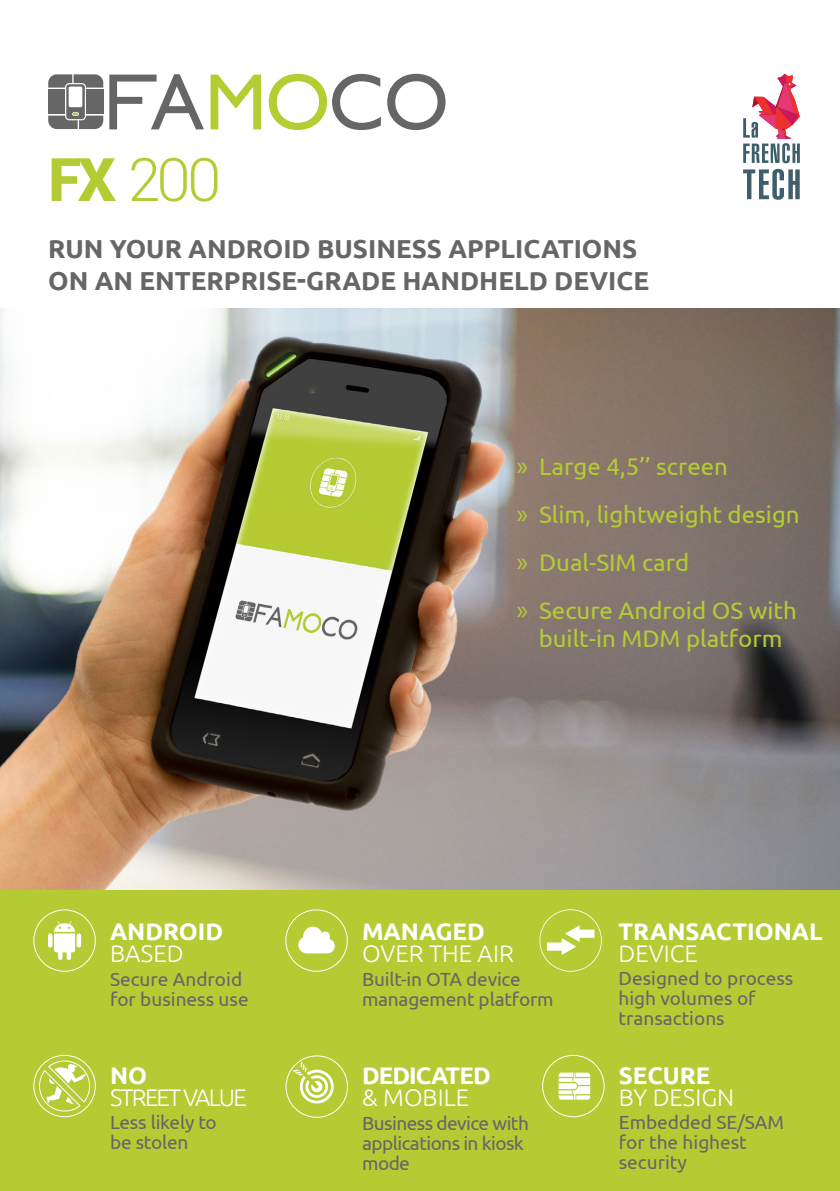
<style>
.page{position:relative;width:840px;height:1191px;background:#fff}
.page>*{position:absolute;margin:0;border:0;box-sizing:border-box;transform-origin:0 0}
.t1{font:300 60px "Roboto";color:#b5cb34}
.t2{font:700 26px/31.2px "Ubuntu";color:#666}
.t3{font:24px/48px "Ubuntu";color:#b5cb34}
.t4{font:300 24px "Ubuntu";color:#fff}
.t5{font:700 24px "Ubuntu";color:#fff}
.t6{font:300 24px "Ubuntu";letter-spacing:-.075em;color:#fff}
.t7{font:700 24px "Ubuntu";letter-spacing:-.04em;color:#fff}
.t8{font:19px/20px "Ubuntu";color:#666}
.t9{font:19px/20px "Ubuntu";letter-spacing:-.03em;color:#666}
.s1{font-weight:900}
.s2{font-family:"Myriad Pro";font-size:28px;color:#b5cc33}
</style>
<div class="page">
<svg style="left:109px;top:74px;width:95px;height:55px"></svg>
<svg style="left:210px;top:75px;width:51px;height:54px"></svg>
<svg style="left:268px;top:74px;width:112px;height:56px"></svg>
<svg style="left:387px;top:74px;width:58px;height:56px"></svg>
<svg style="left:48px;top:74px;width:55px;height:55px"></svg>
<svg style="left:743px;top:169px;width:56px;height:31px"></svg>
<svg style="left:743px;top:74px;width:56px;height:89px"></svg>
<img style="left:0;top:309px;width:839px;height:581px">
<div style="left:0;top:890px;width:839px;height:301px;background:#b5cb34"></div>
<div style="left:33px;top:909px;width:63px;height:62px;border:1px solid #fff;border-radius:50%"></div>
<svg style="left:54px;top:921px;width:21px;height:39px"></svg>
<hr style="left:48px;top:933px;width:4px;height:14px;background:#fff;border-radius:2px">
<hr style="left:77px;top:933px;width:4px;height:14px;background:#fff;border-radius:2px">
<svg style="left:33px;top:1054px;width:63px;height:63px"></svg>
<svg style="left:539px;top:909px;width:62px;height:62px"></svg>
<div style="left:285px;top:1055px;width:63px;height:62px;border:1px solid #fff;border-radius:50%"></div>
<svg style="left:292px;top:1061px;width:41px;height:42px"></svg>
<svg style="left:298px;top:926px;width:36px;height:27px"></svg>
<div style="left:285px;top:909px;width:62px;height:62px;border:1px solid #fff;border-radius:50%"></div>
<svg style="left:558px;top:1072px;width:32px;height:27px"></svg>
<div style="left:542px;top:1054px;width:62px;height:63px;border:1px solid #fff;border-radius:50%"></div>
<h1 class="t1" style="left:48px;top:145px;width:174px"><span class="s1">FX</span> 200</h1>
<h2 class="t2" style="left:48px;top:233px;width:602px">RUN YOUR ANDROID BUSINESS APPLICATIONS<br>ON AN ENTERPRISE-GRADE HANDHELD DEVICE</h2>
<p class="t5" style="left:110px;top:918px;width:114px">ANDROID</p>
<p class="t4" style="left:110px;top:940px;width:75px">BASED</p>
<p class="t8" style="left:110px;top:968px;width:140px">Secure Android for business use</p>
<p class="t5" style="left:110px;top:1061px;width:39px">NO</p>
<p class="t6" style="left:110px;top:1083px;width:138px">STREET VALUE</p>
<p class="t8" style="left:110px;top:1112px;width:108px">Less likely to be stolen</p>
<p class="t3" style="left:516px;top:442px;width:284px"><span class="s2">»</span> Large 4,5’’ screen<br><span class="s2">»</span> Slim, lightweight design <span class="s2">»</span> Dual-SIM card<br><span class="s2">»</span> Secure Android OS with</p>
<p class="t3" style="left:538px;top:614px;width:245px">built-in MDM platform</p>
<p class="t5" style="left:362px;top:918px;width:124px">MANAGED</p>
<p class="t4" style="left:362px;top:940px;width:153px">OVER THE AIR</p>
<p class="t8" style="left:362px;top:968px;width:193px">Built-in OTA device management platform</p>
<p class="t7" style="left:362px;top:1062px;width:130px">DEDICATED</p>
<p class="t4" style="left:362px;top:1084px;width:108px">&amp; MOBILE</p>
<p class="t9" style="left:362px;top:1112px;width:168px">Business device with applications in kiosk mode</p>
<p class="t5" style="left:618px;top:917px;width:205px">TRANSACTIONAL</p>
<p class="t4" style="left:618px;top:939px;width:81px">DEVICE</p>
<p class="t8" style="left:618px;top:968px;width:176px">Designed to process high volumes of transactions</p>
<p class="t5" style="left:618px;top:1061px;width:93px">SECURE</p>
<p class="t4" style="left:618px;top:1083px;width:117px">BY DESIGN</p>
<p class="t8" style="left:618px;top:1112px;width:167px">Embedded SE/SAM for the highest security</p>
</div>
